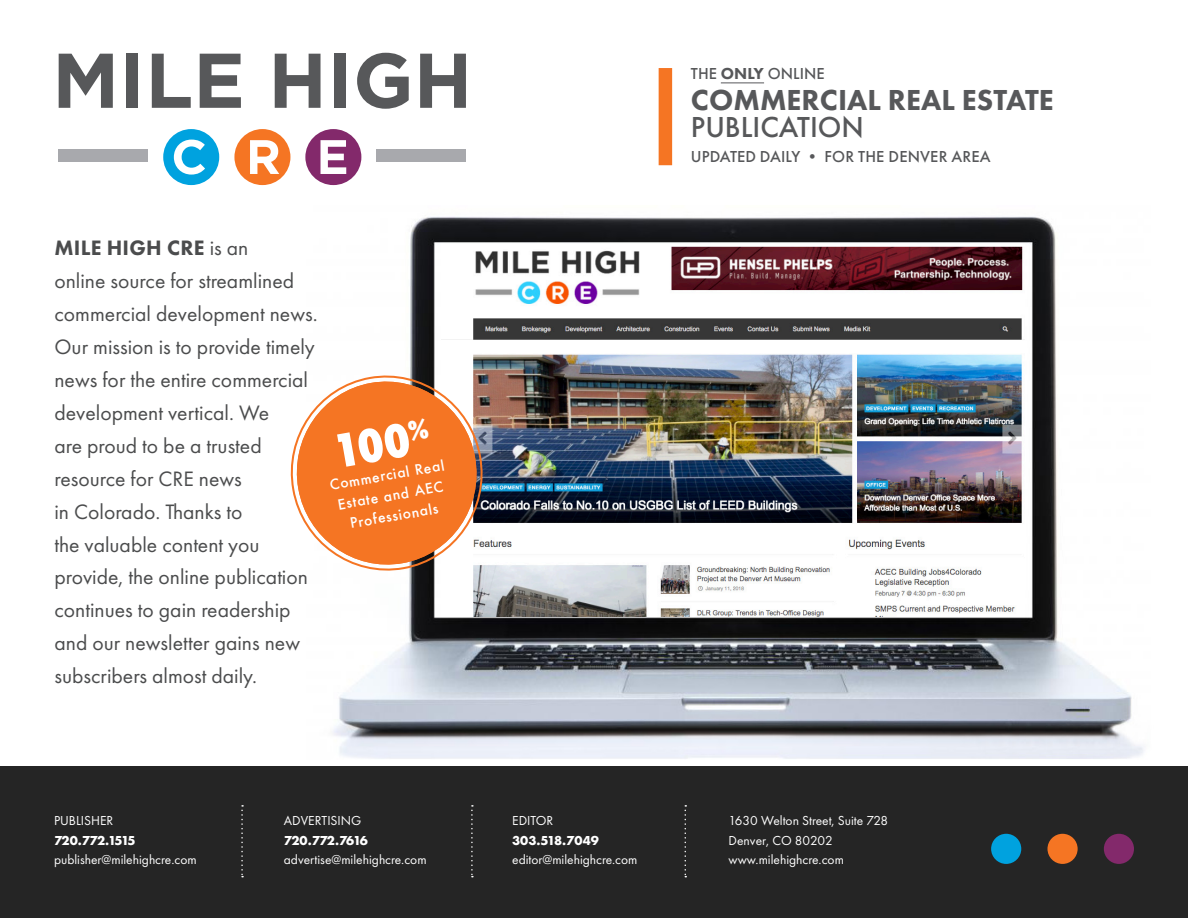
<style>
.page{position:relative;width:1188px;height:918px;background:#fff}
.page>*{position:absolute;margin:0;border:0;box-sizing:border-box;transform-origin:0 0}
.t1{font:800 condensed 44.1px "Futura";color:#fff}
.t2{font:800 30px/27.2px "Futura PT";color:#57585a}
.t3{font:21.6px/33px "Futura PT";color:#4b4c4d}
.t4{font:500 16.5px "Futura PT";color:#57585a}
.t5{font:500 13.8px "Futura";color:#fff}
.t6{font:13.5px/19.5px "Futura PT";color:#fff}
.t7{font:700 13.5px "Futura PT";letter-spacing:-.035em;color:#fff}
.t8{font:700 13.5px "Futura PT";color:#fff}
.s1{font-weight:800}
.s2{font-weight:500}
</style>
<div class="page">
<div style="left:0;top:766px;width:1188px;height:152px;background:#252525"></div>
<svg style="left:685px;top:805px;width:1px;height:72px"></svg>
<svg style="left:471px;top:805px;width:2px;height:72px"></svg>
<svg style="left:241px;top:805px;width:2px;height:72px"></svg>
<div style="left:1104px;top:834px;width:30px;height:30px;background:#83296b;border-radius:50%"></div>
<div style="left:991px;top:834px;width:30px;height:30px;background:#00a2df;border-radius:50%"></div>
<div style="left:1047px;top:834px;width:31px;height:30px;background:#f57523;border-radius:50%"></div>
<img style="left:332px;top:185px;width:812px;height:574px">
<img style="left:441px;top:245px;width:583px;height:371px">
<svg style="left:59px;top:54px;width:54px;height:54px"></svg>
<div style="left:126px;top:54px;width:12px;height:54px;background:#57585a"></div>
<svg style="left:152px;top:54px;width:39px;height:54px"></svg>
<svg style="left:200px;top:54px;width:41px;height:54px"></svg>
<svg style="left:275px;top:54px;width:46px;height:54px"></svg>
<div style="left:334px;top:54px;width:12px;height:54px;background:#57585a"></div>
<svg style="left:357px;top:53px;width:52px;height:56px"></svg>
<svg style="left:420px;top:54px;width:46px;height:54px"></svg>
<svg style="left:163px;top:129px;width:56px;height:56px"></svg>
<svg style="left:234px;top:129px;width:56px;height:56px"></svg>
<svg style="left:305px;top:129px;width:56px;height:56px"></svg>
<div style="left:376px;top:149px;width:89px;height:13px;background:#a8a9ad"></div>
<div style="left:58px;top:149px;width:90px;height:13px;background:#a8a9ad"></div>
<hr style="left:721px;top:82px;width:43px;height:1px;background:#57585a">
<svg style="left:290px;top:369px;width:199px;height:208px"></svg>
<div style="left:659px;top:68px;width:13px;height:97px;background:#f57523"></div>
<p class="t3" style="left:54px;top:231px;width:265px"><span class="s1">MILE HIGH CRE</span> is an<br>online source for streamlined commercial development news.<br>Our mission is to provide timely news for the entire commercial development vertical. We<br>are proud to be a trusted resource for CRE news<br>in Colorado. Thanks to<br>the valuable content you provide, the online publication continues to gain readership and our newsletter gains new subscribers almost daily.</p>
<p class="t1" style="left:328px;top:423px;width:99px;rotate:-10deg">100<sup>%</sup></p>
<p class="t5" style="left:328px;top:476px;width:118px;rotate:-10deg">Commercial Real</p>
<p class="t5" style="left:336px;top:495px;width:108px;rotate:-10deg">Estate and AEC</p>
<p class="t5" style="left:349px;top:514px;width:91px;rotate:-10deg">Professionals</p>
<p class="t6" style="left:54px;top:811px;width:61px">PUBLISHER</p>
<p class="t7" style="left:54px;top:832px;width:83px">720.772.1515</p>
<p class="t6" style="left:54px;top:850px;width:144px">publisher@milehighcre.com</p>
<p class="t6" style="left:284px;top:811px;width:79px">ADVERTISING</p>
<p class="t7" style="left:284px;top:832px;width:86px">720.772.7616</p>
<p class="t6" style="left:284px;top:850px;width:144px">advertise@milehighcre.com</p>
<p class="t4" style="left:691px;top:63px;width:135px">THE <span class="s1">ONLY</span> ONLINE</p>
<p class="t2" style="left:691px;top:85px;width:364px">COMMERCIAL REAL ESTATE<br><span class="s2">PUBLICATION</span></p>
<p class="t4" style="left:691px;top:147px;width:301px">UPDATED DAILY • FOR THE DENVER AREA</p>
<p class="t6" style="left:512px;top:811px;width:43px">EDITOR</p>
<p class="t8" style="left:512px;top:832px;width:88px">303.518.7049</p>
<p class="t6" style="left:512px;top:850px;width:127px">editor@milehighcre.com</p>
<p class="t6" style="left:729px;top:811px;width:161px">1630 Welton Street, Suite 728<br>Denver, CO 80202 www.milehighcre.com</p>
</div>
